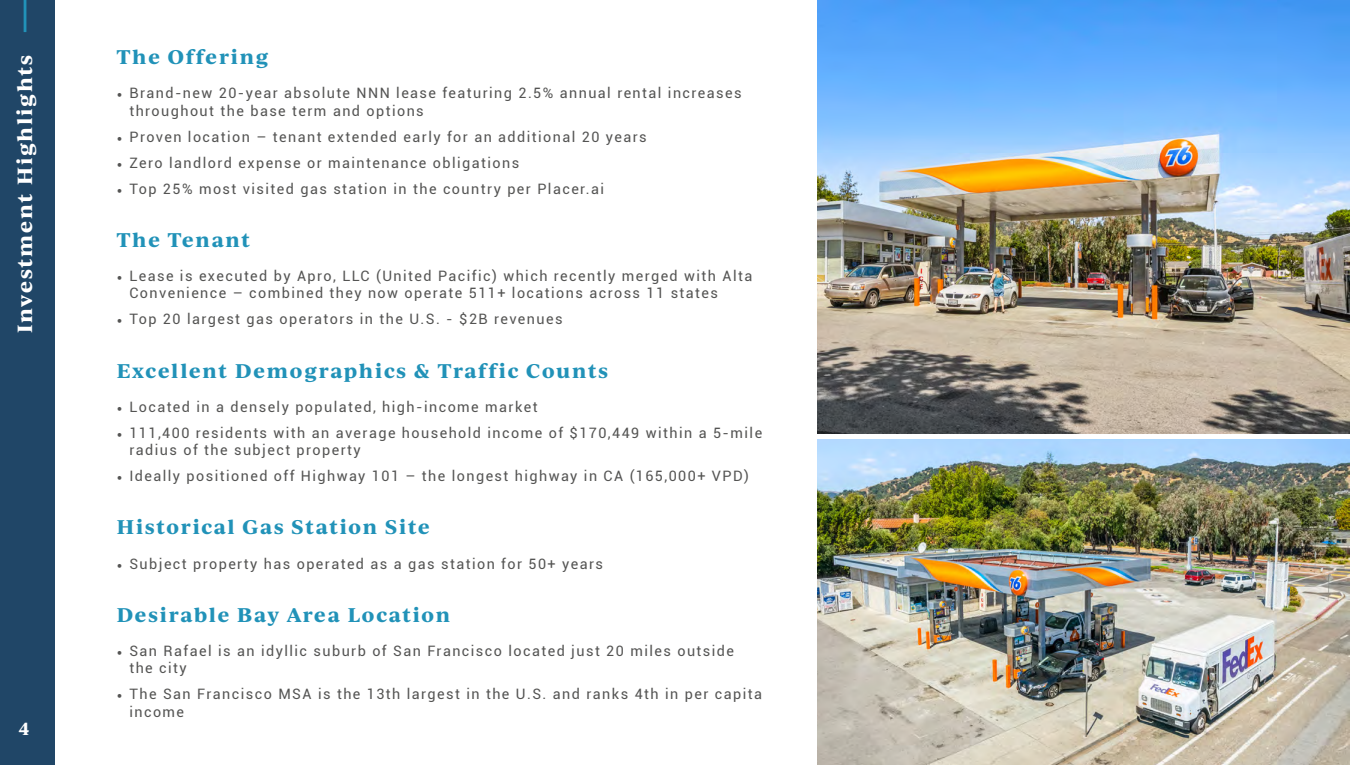
<style>
.page{position:relative;width:1350px;height:765px;background:#fff}
.page>*{position:absolute;margin:0;border:0;box-sizing:border-box;transform-origin:0 0}
.t1{font:700 19.75px "Ivy Journal";letter-spacing:.08em;color:#fff}
.t2{font:700 19px "Ivy Journal";letter-spacing:.09em;color:#2192b8}
.t3{font:700 16.88px "Ivy Journal";color:#fff}
.t4{font:14.38px/17.5px "Roboto";letter-spacing:.1em;color:#545453}
.s1{font-family:"Minion Pro"}
</style>
<div class="page">
<div style="left:0;top:0;width:55px;height:765px;background:#204667"></div>
<hr style="left:24px;top:0;width:2px;height:32px;background:#2192b8">
<img style="left:818px;top:0;width:532px;height:433px">
<img style="left:818px;top:439px;width:532px;height:326px">
<h1 class="t1" style="left:10px;top:333px;width:280px;rotate:-90deg">Investment Highlights</h1>
<h2 class="t2" style="left:117px;top:43px;width:153px">The Offering</h2>
<p class="t4" style="left:129px;top:84px;width:614px;text-indent:-13px"><span class="s1">•</span> Brand-new 20-year absolute NNN lease featuring 2.5% annual rental increases throughout the base term and options</p>
<p class="t4" style="left:117px;top:127px;width:532px"><span class="s1">•</span> Proven location – tenant extended early for an additional 20 years</p>
<p class="t4" style="left:117px;top:153px;width:404px"><span class="s1">•</span> Zero landlord expense or maintenance obligations</p>
<p class="t4" style="left:117px;top:179px;width:489px"><span class="s1">•</span> Top 25% most visited gas station in the country per Placer.ai</p>
<h2 class="t2" style="left:117px;top:225px;width:135px">The Tenant</h2>
<p class="t4" style="left:129px;top:267px;width:624px;text-indent:-13px"><span class="s1">•</span> Lease is executed by Apro, LLC (United Pacific) which recently merged with Alta<br>Convenience – combined they now operate 511+ locations across 11 states</p>
<p class="t4" style="left:117px;top:310px;width:447px"><span class="s1">•</span> Top 20 largest gas operators in the U.S. - $2B revenues</p>
<h2 class="t2" style="left:117px;top:356px;width:493px">Excellent Demographics &amp; Traffic Counts</h2>
<p class="t4" style="left:117px;top:397px;width:422px"><span class="s1">•</span> Located in a densely populated, high-income market</p>
<p class="t4" style="left:129px;top:423px;width:634px;text-indent:-13px"><span class="s1">•</span> 111,400 residents with an average household income of $170,449 within a 5-mile radius of the subject property</p>
<p class="t4" style="left:117px;top:467px;width:634px"><span class="s1">•</span> Ideally positioned off Highway 101 – the longest highway in CA (165,000+ VPD)</p>
<h2 class="t2" style="left:117px;top:513px;width:314px">Historical Gas Station Site</h2>
<p class="t4" style="left:117px;top:554px;width:488px"><span class="s1">•</span> Subject property has operated as a gas station for 50+ years</p>
<h2 class="t2" style="left:117px;top:600px;width:335px">Desirable Bay Area Location</h2>
<p class="t3" style="left:19px;top:716px;width:13px">4</p>
<p class="t4" style="left:129px;top:641px;width:606px;text-indent:-13px"><span class="s1">•</span> San Rafael is an idyllic suburb of San Francisco located just 20 miles outside the city</p>
<p class="t4" style="left:129px;top:685px;width:634px;text-indent:-13px"><span class="s1">•</span> The San Francisco MSA is the 13th largest in the U.S. and ranks 4th in per capita income</p>
</div>
